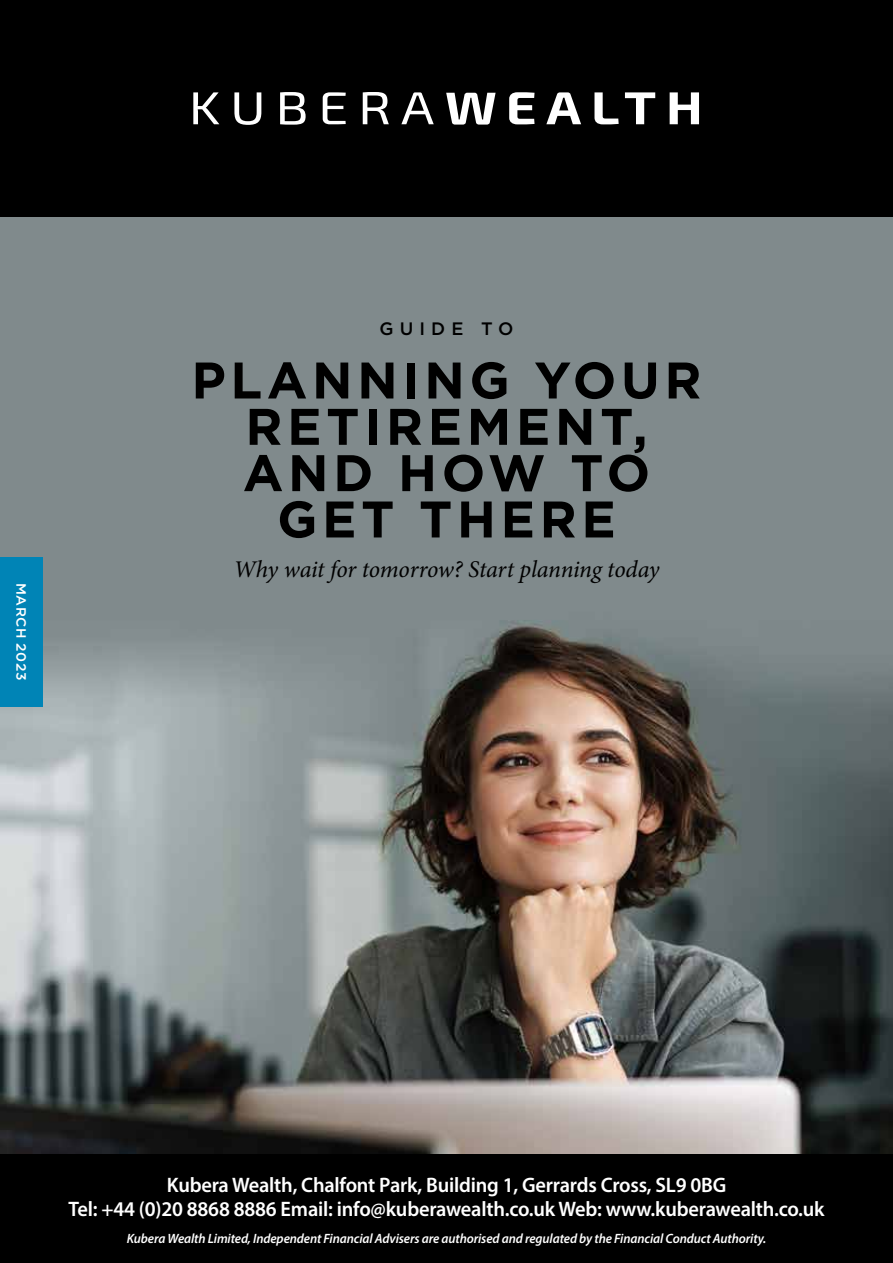
<style>
.page{position:relative;width:893px;height:1263px;background:#fff}
.page>*{position:absolute;margin:0;border:0;box-sizing:border-box;transform-origin:0 0}
.t1{font:700 51.3px/46.3px "Gotham HTF";letter-spacing:.09em;color:#000;text-align:center}
.t2{font:italic 24px "Minion Pro";letter-spacing:-.01em;color:#000}
.t3{font:600 21px/24px "Myriad Pro";letter-spacing:-.01em;color:#fff;text-align:center}
.t4{font:500 18px "Gotham HTF";letter-spacing:.34em;color:#000}
.t5{font:italic 600 13.5px "Myriad Pro";letter-spacing:-.01em;color:#fff}
.t6{font:500 13.5px "Gotham HTF";letter-spacing:.04em;color:#fff}
</style>
<div class="page">
<img style="left:0;top:217px;width:893px;height:938px">
<div style="left:0;top:557px;width:43px;height:149px;background:#0084b6"></div>
<div style="left:0;top:0;width:893px;height:217px;background:#000"></div>
<svg style="left:193px;top:92px;width:26px;height:32px"></svg>
<svg style="left:234px;top:92px;width:27px;height:33px"></svg>
<svg style="left:280px;top:92px;width:26px;height:33px"></svg>
<svg style="left:323px;top:92px;width:23px;height:32px"></svg>
<svg style="left:363px;top:92px;width:26px;height:32px"></svg>
<svg style="left:401px;top:92px;width:33px;height:32px"></svg>
<svg style="left:446px;top:93px;width:50px;height:32px"></svg>
<svg style="left:509px;top:92px;width:25px;height:32px"></svg>
<svg style="left:546px;top:92px;width:35px;height:32px"></svg>
<svg style="left:594px;top:92px;width:25px;height:32px"></svg>
<svg style="left:625px;top:92px;width:30px;height:32px"></svg>
<svg style="left:670px;top:92px;width:29px;height:32px"></svg>
<div style="left:0;top:1155px;width:893px;height:108px;background:#000"></div>
<p class="t6" style="left:29px;top:583px;width:99px;rotate:90deg">MARCH 2023</p>
<p class="t4" style="left:379px;top:319px;width:136px">GUIDE TO</p>
<h1 class="t1" style="left:191px;top:356px;width:512px">PLANNING YOUR<br>RETIREMENT,<br>AND HOW TO<br>GET THERE</h1>
<p class="t2" style="left:233px;top:553px;width:428px">Why wait for tomorrow? Start planning today</p>
<p class="t3" style="left:69px;top:1172px;width:757px">Kubera Wealth, Chalfont Park, Building 1, Gerrards Cross, SL9 0BG<br>Tel: +44 (0)20 8868 8886 Email: info@kuberawealth.co.uk Web: www.kuberawealth.co.uk</p>
<p class="t5" style="left:127px;top:1229px;width:641px">Kubera Wealth Limited, Independent Financial Advisers are authorised and regulated by the Financial Conduct Authority.</p>
</div>
